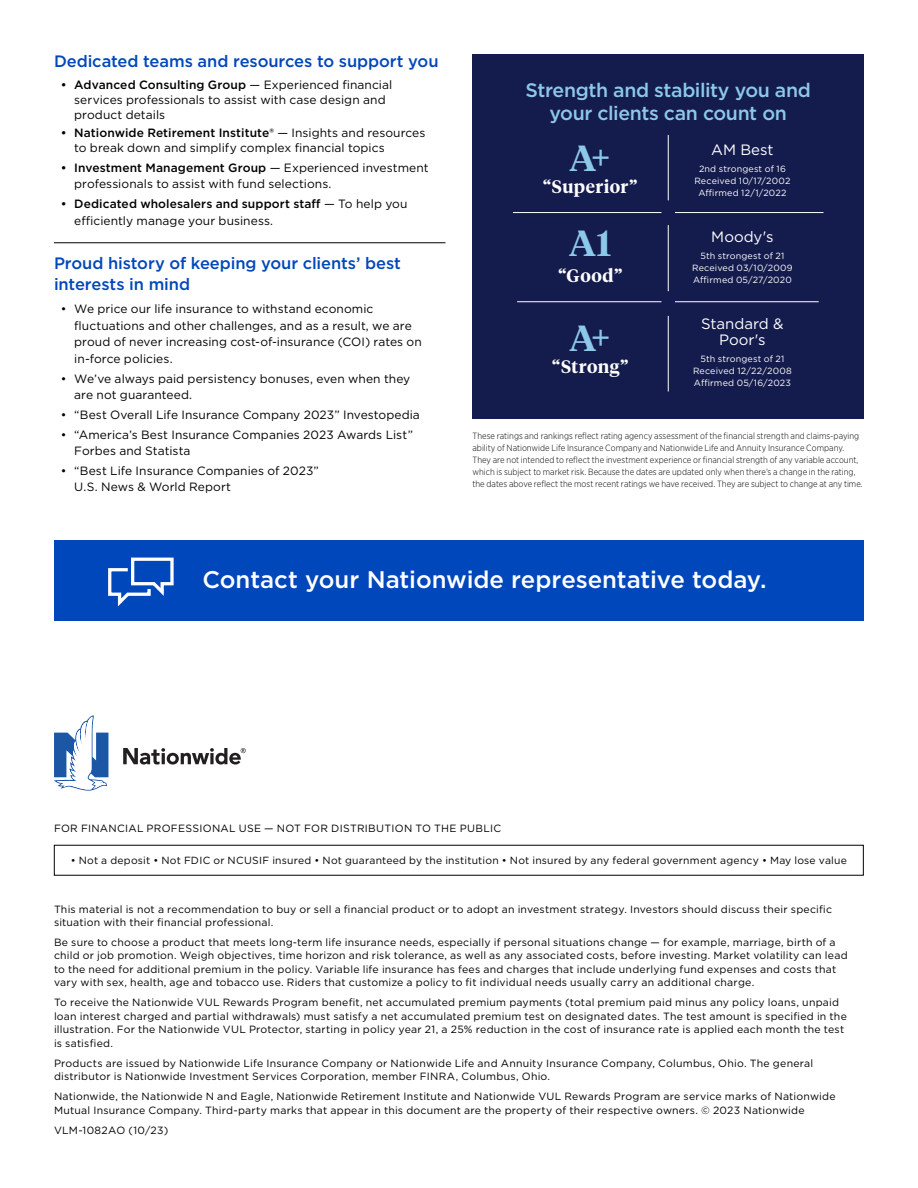
<style>
.page{position:relative;width:918px;height:1188px;background:#fff}
.page>*{position:absolute;margin:0;border:0;box-sizing:border-box;transform-origin:0 0}
.A{font:600 36px "Tiempos Headline";color:#8cc8e9}
.A1{font:600 36px "Tiempos Headline";color:#8cc8e9}
.t1{font:500 24px "Gotham";letter-spacing:-.005em;color:#fff}
.Strength___Stable_-_H3{font:500 19.5px/23.4px "Gotham";letter-spacing:-.02em;color:#8cc8e9;text-align:center}
.Superior__Good_and_Strong{font:600 18px "Tiempos Headline";letter-spacing:.025em;color:#fff}
.Subheads_-_H2{font:500 16.5px/21px "Gotham";letter-spacing:-.005em;color:#0047bb}
.AM_Best__Moody_s___Standard___Poor_s{font:15px/16.5px "Gotham";color:#fff;text-align:center}
.Small_body_copy_bullets{font:12px/16.5px "Gotham";letter-spacing:.005em;color:#000}
.Disclosure{font:10.5px/13.5px "Gotham";letter-spacing:.02em;color:#000}
.FOR_FINANCIAL_PROFESSIONAL_USE{font:10.5px "Gotham";letter-spacing:.025em;color:#000}
.OCC{font:10.35px "Gotham";letter-spacing:.02em;color:#000}
.Disclosure-2{font:300 9px/12px "Gotham Narrow";color:#000}
.Dates{font:9px/12px "Gotham";letter-spacing:.015em;color:#fff;text-align:center}
.s1{font-weight:500}
</style>
<div class="page">
<div style="left:472px;top:54px;width:392px;height:364px;background:#141b4d"></div>
<hr style="left:513px;top:212px;width:310px;height:1px;background:#fff">
<hr style="left:517px;top:301px;width:302px;height:1px;background:#fff">
<hr style="left:668px;top:135px;width:1px;height:257px;background:#fff">
<div style="left:662px;top:200px;width:13px;height:25px;background:#141b4d"></div>
<div style="left:662px;top:291px;width:13px;height:25px;background:#141b4d"></div>
<div style="left:54px;top:540px;width:810px;height:81px;background:#0047bb"></div>
<svg style="left:108px;top:557px;width:66px;height:50px"></svg>
<hr style="left:54px;top:243px;width:392px;height:1px;background:#000">
<svg style="left:123px;top:748px;width:123px;height:17px"></svg>
<svg style="left:54px;top:716px;width:54px;height:75px"></svg>
<h2 class="Subheads_-_H2" style="left:54px;top:51px;width:386px">Dedicated teams and resources to support you</h2>
<p class="Small_body_copy_bullets" style="left:74px;top:77px;width:320px;line-height:15px;text-indent:-14px"><span class="s1">• Advanced Consulting Group</span> — Experienced financial services professionals to assist with case design and product details</p>
<p class="Small_body_copy_bullets" style="left:74px;top:125px;width:353px;line-height:15px;text-indent:-14px"><span class="s1">• Nationwide Retirement Institute®</span> — Insights and resources to break down and simplify complex financial topics</p>
<p class="Small_body_copy_bullets" style="left:74px;top:159px;width:356px;text-indent:-14px"><span class="s1">• Investment Management Group</span> — Experienced investment professionals to assist with fund selections.</p>
<p class="Small_body_copy_bullets" style="left:74px;top:195px;width:335px;text-indent:-14px"><span class="s1">• Dedicated wholesalers and support staff</span> — To help you efficiently manage your business.</p>
<h2 class="Subheads_-_H2" style="left:54px;top:253px;width:349px">Proud history of keeping your clients’ best interests in mind</h2>
<p class="Small_body_copy_bullets" style="left:74px;top:301px;width:349px;text-indent:-14px">• We price our life insurance to withstand economic fluctuations and other challenges, and as a result, we are proud of never increasing cost-of-insurance (COI) rates on in-force policies.</p>
<p class="Small_body_copy_bullets" style="left:74px;top:370px;width:338px;text-indent:-14px">• We’ve always paid persistency bonuses, even when they are not guaranteed.</p>
<p class="Small_body_copy_bullets" style="left:61px;top:406px;width:361px">• “Best Overall Life Insurance Company 2023” Investopedia</p>
<p class="Small_body_copy_bullets" style="left:74px;top:426px;width:340px;text-indent:-14px">• “America’s Best Insurance Companies 2023 Awards List”<br>Forbes and Statista</p>
<p class="Small_body_copy_bullets" style="left:74px;top:462px;width:246px;text-indent:-14px">• “Best Life Insurance Companies of 2023”<br>U.S. News &amp; World Report</p>
<h3 class="Strength___Stable_-_H3" style="left:526px;top:78px;width:287px">Strength and stability you and your clients can count on</h3>
<p class="A" style="left:570px;top:134px;width:43px">A+</p>
<p class="Superior__Good_and_Strong" style="left:543px;top:174px;width:96px">“Superior”</p>
<p class="AM_Best__Moody_s___Standard___Poor_s" style="left:711px;top:141px;width:64px">AM Best</p>
<p class="Dates" style="left:694px;top:162px;width:98px">2nd strongest of 16<br>Received 10/17/2002</p>
<p class="Dates" style="left:698px;top:186px;width:90px">Affirmed 12/1/2022</p>
<p class="A1" style="left:569px;top:219px;width:43px">A1</p>
<p class="Superior__Good_and_Strong" style="left:558px;top:263px;width:66px">“Good”</p>
<p class="A" style="left:570px;top:313px;width:43px">A+</p>
<p class="Superior__Good_and_Strong" style="left:552px;top:354px;width:78px">“Strong”</p>
<p class="AM_Best__Moody_s___Standard___Poor_s" style="left:711px;top:228px;width:64px">Moody's</p>
<p class="Dates" style="left:700px;top:250px;width:85px">5th strongest of 21</p>
<p class="Dates" style="left:692px;top:262px;width:102px">Received 03/10/2009</p>
<p class="Dates" style="left:693px;top:274px;width:100px">Affirmed 05/27/2020</p>
<p class="AM_Best__Moody_s___Standard___Poor_s" style="left:701px;top:315px;width:84px">Standard &amp;<br>Poor's</p>
<p class="Dates" style="left:700px;top:353px;width:85px">5th strongest of 21</p>
<p class="Dates" style="left:693px;top:365px;width:100px">Received 12/22/2008</p>
<p class="Dates" style="left:694px;top:377px;width:99px">Affirmed 05/16/2023</p>
<p class="Disclosure-2" style="left:472px;top:430px;width:392px">These ratings and rankings reflect rating agency assessment of the financial strength and claims-paying ability of Nationwide Life Insurance Company and Nationwide Life and Annuity Insurance Company.<br>They are not intended to reflect the investment experience or financial strength of any variable account, which is subject to market risk. Because the dates are updated only when there’s a change in the rating, the dates above reflect the most recent ratings we have received. They are subject to change at any time.</p>
<p class="t1" style="left:202px;top:563px;width:566px">Contact your Nationwide representative today.</p>
<p class="FOR_FINANCIAL_PROFESSIONAL_USE" style="left:54px;top:821px;width:449px">FOR FINANCIAL PROFESSIONAL USE — NOT FOR DISTRIBUTION TO THE PUBLIC</p>
<p class="OCC" style="left:71px;top:854px;width:778px">• Not a deposit • Not FDIC or NCUSIF insured • Not guaranteed by the institution • Not insured by any federal government agency • May lose value</p>
<p class="Disclosure" style="left:54px;top:902px;width:780px">This material is not a recommendation to buy or sell a financial product or to adopt an investment strategy. Investors should discuss their specific situation with their financial professional.</p>
<p class="Disclosure" style="left:54px;top:935px;width:795px">Be sure to choose a product that meets long-term life insurance needs, especially if personal situations change — for example, marriage, birth of a child or job promotion. Weigh objectives, time horizon and risk tolerance, as well as any associated costs, before investing. Market volatility can lead to the need for additional premium in the policy. Variable life insurance has fees and charges that include underlying fund expenses and costs that vary with sex, health, age and tobacco use. Riders that customize a policy to fit individual needs usually carry an additional charge.</p>
<p class="Disclosure" style="left:54px;top:996px;width:794px">To receive the Nationwide VUL Rewards Program benefit, net accumulated premium payments (total premium paid minus any policy loans, unpaid loan interest charged and partial withdrawals) must satisfy a net accumulated premium test on designated dates. The test amount is specified in the illustration. For the Nationwide VUL Protector, starting in policy year 21, a 25% reduction in the cost of insurance rate is applied each month the test is satisfied.</p>
<p class="Disclosure" style="left:54px;top:1056px;width:761px">Products are issued by Nationwide Life Insurance Company or Nationwide Life and Annuity Insurance Company, Columbus, Ohio. The general distributor is Nationwide Investment Services Corporation, member FINRA, Columbus, Ohio.</p>
<p class="Disclosure" style="left:54px;top:1090px;width:783px">Nationwide, the Nationwide N and Eagle, Nationwide Retirement Institute and Nationwide VUL Rewards Program are service marks of Nationwide<br>Mutual Insurance Company. Third-party marks that appear in this document are the property of their respective owners. © 2023 Nationwide</p>
<p class="Disclosure" style="left:54px;top:1123px;width:116px">VLM-1082AO (10/23)</p>
</div>
